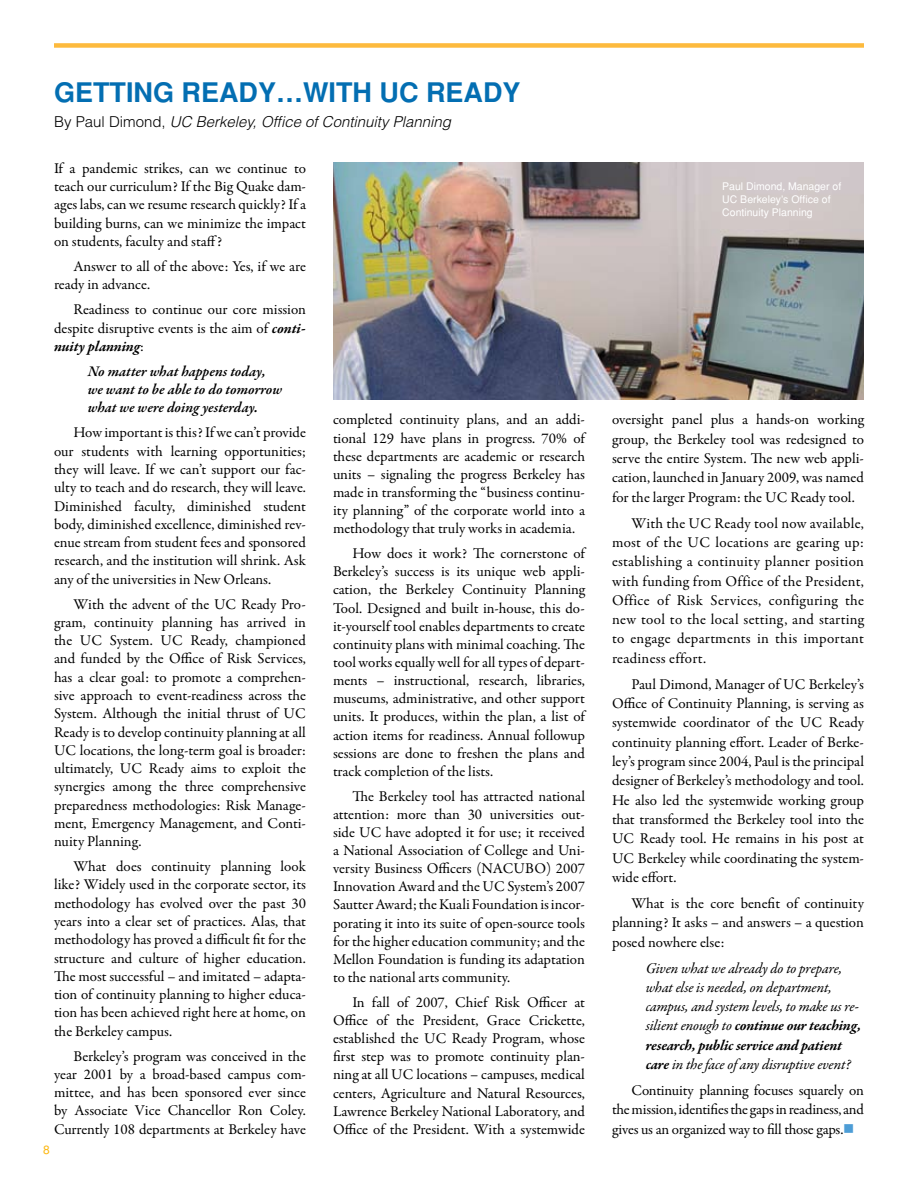
<style>
.page{position:relative;width:918px;height:1188px;background:#fff}
.page>*{position:absolute;margin:0;border:0;box-sizing:border-box;transform-origin:0 0}
.t1{font:700 27px "Helvetica";color:#036eb2}
.t2{font:15px/18.3px "Garamond Premr Pro";letter-spacing:-.005em;color:#000;text-align:justify}
.t3{font:italic 15px/19.4px "Garamond Premr Pro";letter-spacing:-.01em;color:#000}
.t4{font:italic 600 15px/18.3px "Garamond Premr Pro";color:#000}
.t5{font:italic 300 15px "Helvetica";color:#000}
.t6{font:12px "Helvetica";color:#fdb813}
.t7{font:10.5px/12.6px "Helvetica";color:#fff}
.s1{font-style:normal}
.s2{font-weight:700;font-style:italic}
.s3{font-weight:700}
.s4{color:#4d9dd6}
</style>
<div class="page">
<div style="left:54px;top:43px;width:810px;height:5px;background:#fdba3d"></div>
<img style="left:333px;top:162px;width:531px;height:238px">
<h1 class="t1" style="left:54px;top:77px;width:468px">GETTING READY…WITH UC READY</h1>
<p class="t5" style="left:54px;top:112px;width:399px"><span class="s1">By Paul Dimond,</span> UC Berkeley, Office of Continuity Planning</p>
<p class="t2" style="left:54px;top:159px;width:254px">If a pandemic strikes, can we continue to teach our curriculum? If the Big Quake dam&shy;ages labs, can we resume research quickly? If a building burns, can we minimize the impact on students, faculty and staff?</p>
<p class="t2" style="left:54px;top:257px;width:253px;text-indent:19px">Answer to all of the above: Yes, if we are ready in advance.</p>
<p class="t2" style="left:54px;top:301px;width:253px;text-indent:19px">Readiness to continue our core mission despite disruptive events is the aim of <span class="s2">conti&shy;nuity planning</span>:</p>
<p class="t4" style="left:88px;top:363px;width:196px">No matter what happens today, we want to be able to do tomorrow what we were doing yesterday.</p>
<p class="t2" style="left:54px;top:424px;width:254px;text-indent:19px">How important is this? If we can’t provide our students with learning opportunities; they will leave. If we can’t support our fac&shy;ulty to teach and do research, they will leave.<br>Diminished faculty, diminished student body, diminished excellence, diminished rev&shy;enue stream from student fees and sponsored research, and the institution will shrink. Ask any of the universities in New Orleans.</p>
<p class="t2" style="left:54px;top:595px;width:254px;text-indent:19px">With the advent of the UC Ready Pro&shy;gram, continuity planning has arrived in the UC System. UC Ready, championed and funded by the Office of Risk Services, has a clear goal: to promote a comprehen&shy;sive approach to event-readiness across the System. Although the initial thrust of UC Ready is to develop continuity planning at all UC locations, the long-term goal is broader: ultimately, UC Ready aims to exploit the synergies among the three comprehensive preparedness methodologies: Risk Manage&shy;ment, Emergency Management, and Conti&shy;nuity Planning.</p>
<p class="t2" style="left:54px;top:858px;width:254px;text-indent:19px">What does continuity planning look like? Widely used in the corporate sector, its methodology has evolved over the past 30 years into a clear set of practices. Alas, that methodology has proved a difficult fit for the structure and culture of higher education.<br>The most successful – and imitated – adapta&shy;tion of continuity planning to higher educa&shy;tion has been achieved right here at home, on the Berkeley campus.</p>
<p class="t2" style="left:54px;top:1047px;width:254px;text-indent:19px">Berkeley’s program was conceived in the year 2001 by a broad-based campus com&shy;mittee, and has been sponsored ever since by Associate Vice Chancellor Ron Coley.<br>Currently 108 departments at Berkeley have</p>
<p class="t6" style="left:43px;top:1143px;width:8px">8</p>
<p class="t2" style="left:333px;top:411px;width:254px">completed continuity plans, and an addi&shy;tional 129 have plans in progress. 70% of these departments are academic or research units – signaling the progress Berkeley has made in transforming the “business continu&shy;ity planning” of the corporate world into a methodology that truly works in academia.</p>
<p class="t2" style="left:333px;top:545px;width:254px;text-indent:19px">How does it work? The cornerstone of Berkeley’s success is its unique web appli&shy;cation, the Berkeley Continuity Planning Tool. Designed and built in-house, this do&shy;it-yourself tool enables departments to create continuity plans with minimal coaching. The tool works equally well for all types of depart&shy;ments – instructional, research, libraries, museums, administrative, and other support units. It produces, within the plan, a list of action items for readiness. Annual followup sessions are done to freshen the plans and track completion of the lists.</p>
<p class="t2" style="left:333px;top:787px;width:254px;text-indent:19px">The Berkeley tool has attracted national attention: more than 30 universities out&shy;side UC have adopted it for use; it received a National Association of College and Uni&shy;versity Business Officers (NACUBO) 2007<br>Innovation Award and the UC System’s 2007<br>Sautter Award; the Kuali Foundation is incor&shy;porating it into its suite of open-source tools for the higher education community; and the Mellon Foundation is funding its adaptation to the national arts community.</p>
<p class="t2" style="left:333px;top:993px;width:254px;text-indent:19px">In fall of 2007, Chief Risk Officer at Office of the President, Grace Crickette, established the UC Ready Program, whose first step was to promote continuity plan&shy;ning at all UC locations – campuses, medical centers, Agriculture and Natural Resources, Lawrence Berkeley National Laboratory, and Office of the President. With a systemwide</p>
<p class="t7" style="left:722px;top:180px;width:121px">Paul Dimond, Manager of<br>UC Berkeley’s Office of<br>Continuity Planning</p>
<p class="t2" style="left:612px;top:410px;width:254px;line-height:19.4px">oversight panel plus a hands-on working group, the Berkeley tool was redesigned to serve the entire System. The new web appli&shy;cation, launched in January 2009, was named for the larger Program: the UC Ready tool.</p>
<p class="t2" style="left:612px;top:514px;width:254px;line-height:19.4px;text-indent:19px">With the UC Ready tool now available, most of the UC locations are gearing up: establishing a continuity planner position with funding from Office of the President, Office of Risk Services, configuring the new tool to the local setting, and starting to engage departments in this important readiness effort.</p>
<p class="t2" style="left:612px;top:675px;width:254px;line-height:19.4px;text-indent:19px">Paul Dimond, Manager of UC Berkeley’s Office of Continuity Planning, is serving as systemwide coordinator of the UC Ready continuity planning effort. Leader of Berke&shy;ley’s program since 2004, Paul is the principal designer of Berkeley’s methodology and tool.<br>He also led the systemwide working group that transformed the Berkeley tool into the UC Ready tool. He remains in his post at UC Berkeley while coordinating the system&shy;wide effort.</p>
<p class="t2" style="left:612px;top:894px;width:253px;line-height:19.4px;text-indent:19px">What is the core benefit of continuity planning? It asks – and answers – a question posed nowhere else:</p>
<p class="t3" style="left:646px;top:959px;width:217px">Given what we already do to prepare, what else is needed, on department, campus, and system levels, to make us re&shy;silient enough to <span class="s3">continue our teaching, research, public service and patient care</span> in the face of any disruptive event?</p>
<p class="t2" style="left:612px;top:1081px;width:254px;line-height:19.4px;text-indent:19px">Continuity planning focuses squarely on the mission, identifies the gaps in readiness, and gives us an organized way to fill those gaps.<span class="s4">■</span></p>
</div>
